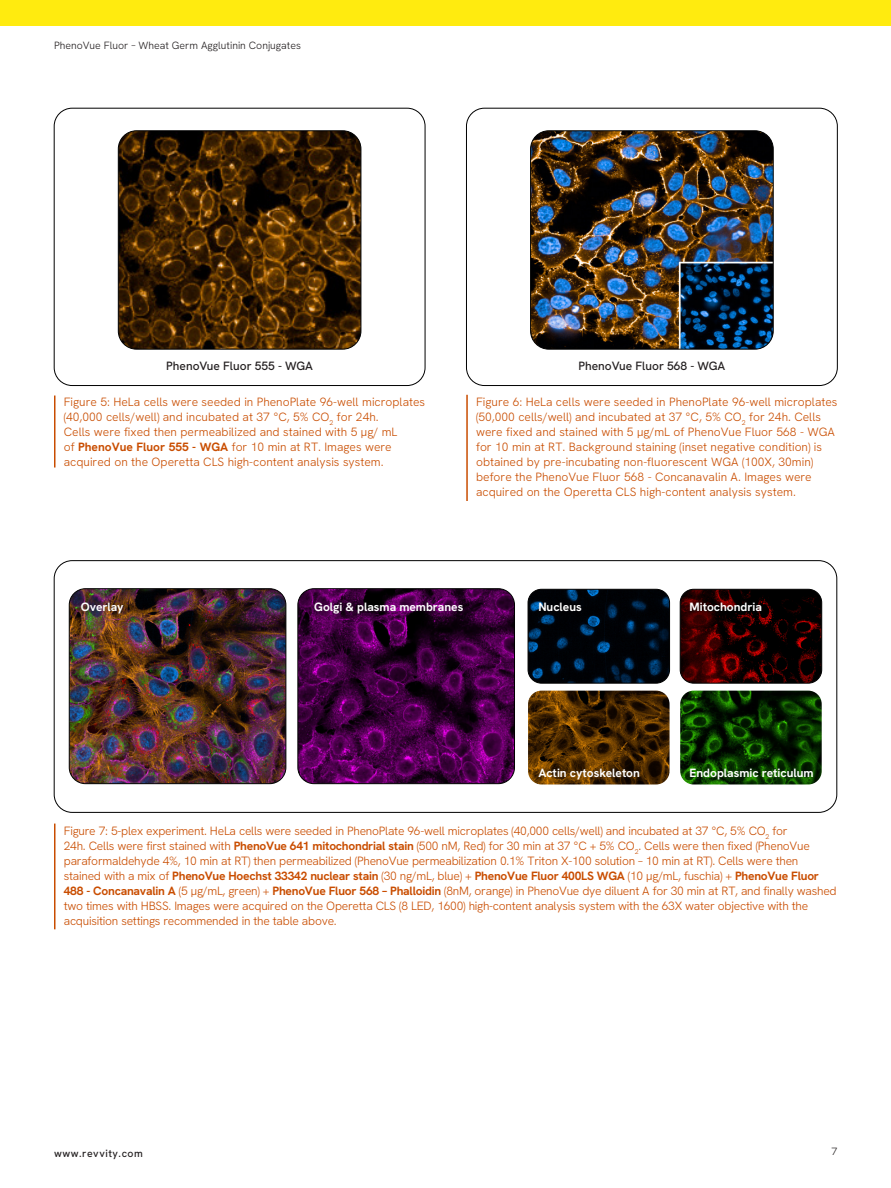
<style>
.page{position:relative;width:891px;height:1188px;background:#fff}
.page>*{position:absolute;margin:0;border:0;box-sizing:border-box;transform-origin:0 0}
.t1{font:300 12px/15px "Hanken Grotesk";letter-spacing:-.02em;color:#c94d00}
.t2{font:300 12px/15px "Hanken Grotesk";color:#c94d00}
.Body_Copy{font:700 12px "Hanken Grotesk";color:#fff}
.t3{font:500 12px "Hanken Grotesk";color:#231f20}
.t4{font:300 10.5px "Hanken Grotesk";color:#231f20}
.t5{font:500 10.5px "Hanken Grotesk";letter-spacing:.05em;color:#231f20}
.s1{font-weight:700}
</style>
<div class="page">
<div style="left:0;top:0;width:891px;height:26px;background:#ffeb0f"></div>
<div style="left:54px;top:108px;width:371px;height:278px;border:1px solid #000;border-radius:18px"></div>
<hr style="left:54px;top:824px;width:2px;height:105px;background:#c94d00">
<img style="left:69px;top:589px;width:217px;height:195px">
<div style="left:69px;top:589px;width:217px;height:195px;border:1px solid #000;border-radius:16px"></div>
<img style="left:298px;top:589px;width:217px;height:195px">
<div style="left:298px;top:589px;width:217px;height:195px;border:1px solid #000;border-radius:16px"></div>
<img style="left:528px;top:589px;width:142px;height:94px">
<div style="left:528px;top:589px;width:142px;height:94px;border:1px solid #000;border-radius:14px"></div>
<img style="left:680px;top:589px;width:142px;height:94px">
<div style="left:680px;top:589px;width:142px;height:94px;border:1px solid #000;border-radius:14px"></div>
<img style="left:528px;top:691px;width:142px;height:94px">
<img style="left:680px;top:691px;width:142px;height:94px">
<div style="left:466px;top:108px;width:372px;height:278px;border:1px solid #000;border-radius:18px"></div>
<hr style="left:466px;top:395px;width:2px;height:106px;background:#c94d00">
<hr style="left:54px;top:396px;width:2px;height:72px;background:#c94d00">
<img style="left:118px;top:131px;width:243px;height:218px">
<div style="left:118px;top:131px;width:243px;height:218px;border:1px solid #000;border-radius:18px"></div>
<img style="left:531px;top:131px;width:242px;height:218px">
<div style="left:530px;top:131px;width:243px;height:218px;border:1px solid #000;border-radius:18px"></div>
<p class="t4" style="left:54px;top:39px;width:248px">PhenoVue Fluor – Wheat Germ Agglutinin Conjugates</p>
<p class="t3" style="left:166px;top:358px;width:148px">PhenoVue Fluor 555 - WGA</p>
<p class="t3" style="left:579px;top:358px;width:148px">PhenoVue Fluor 568 - WGA</p>
<p class="t2" style="left:64px;top:394px;width:363px">Figure 5: HeLa cells were seeded in PhenoPlate 96-well microplates (40,000 cells/well) and incubated at 37 °C, 5% CO<sub>2</sub> for 24h.<br>Cells were fixed then permeabilized and stained with 5 μg/ mL<br>of <span class="s1">PhenoVue Fluor 555 - WGA</span> for 10 min at RT. Images were acquired on the Operetta CLS high-content analysis system.</p>
<p class="t2" style="left:476px;top:394px;width:363px">Figure 6: HeLa cells were seeded in PhenoPlate 96-well microplates (50,000 cells/well) and incubated at 37 °C, 5% CO<sub>2</sub> for 24h. Cells were fixed and stained with 5 μg/mL of PhenoVue Fluor 568 - WGA for 10 min at RT. Background staining (inset negative condition) is obtained by pre-incubating non-fluorescent WGA (100X, 30min) before the PhenoVue Fluor 568 - Concanavalin A. Images were acquired on the Operetta CLS high-content analysis system.</p>
<p class="Body_Copy" style="left:81px;top:599px;width:44px">Overlay</p>
<p class="Body_Copy" style="left:314px;top:599px;width:151px">Golgi &amp; plasma membranes</p>
<p class="Body_Copy" style="left:538px;top:599px;width:45px">Nucleus</p>
<p class="Body_Copy" style="left:690px;top:599px;width:74px">Mitochondria</p>
<p class="Body_Copy" style="left:538px;top:765px;width:103px">Actin cytoskeleton</p>
<p class="Body_Copy" style="left:690px;top:765px;width:126px">Endoplasmic reticulum</p>
<p class="t1" style="left:64px;top:823px;width:774px">Figure 7: 5-plex experiment. HeLa cells were seeded in PhenoPlate 96-well microplates (40,000 cells/well) and incubated at 37 °C, 5% CO<sub>2</sub> for<br>24h. Cells were first stained with <span class="s1">PhenoVue 641 mitochondrial stain</span> (500 nM, Red) for 30 min at 37 °C + 5% CO<sub>2</sub>. Cells were then fixed (PhenoVue paraformaldehyde 4%, 10 min at RT) then permeabilized (PhenoVue permeabilization 0.1% Triton X-100 solution – 10 min at RT). Cells were then stained with a mix of <span class="s1">PhenoVue Hoechst 33342 nuclear stain</span> (30 ng/mL, blue) + <span class="s1">PhenoVue Fluor 400LS WGA</span> (10 µg/mL, fuschia) + <span class="s1">PhenoVue Fluor 488 - Concanavalin A</span> (5 μg/mL, green) + <span class="s1">PhenoVue Fluor 568 – Phalloidin</span> (8nM, orange) in PhenoVue dye diluent A for 30 min at RT, and finally washed two times with HBSS. Images were acquired on the Operetta CLS (8 LED, 1600) high-content analysis system with the 63X water objective with the acquisition settings recommended in the table above.</p>
<p class="t5" style="left:54px;top:1147px;width:90px">www.revvity.com</p>
<p class="t4" style="left:832px;top:1145px;width:7px">7</p>
</div>
